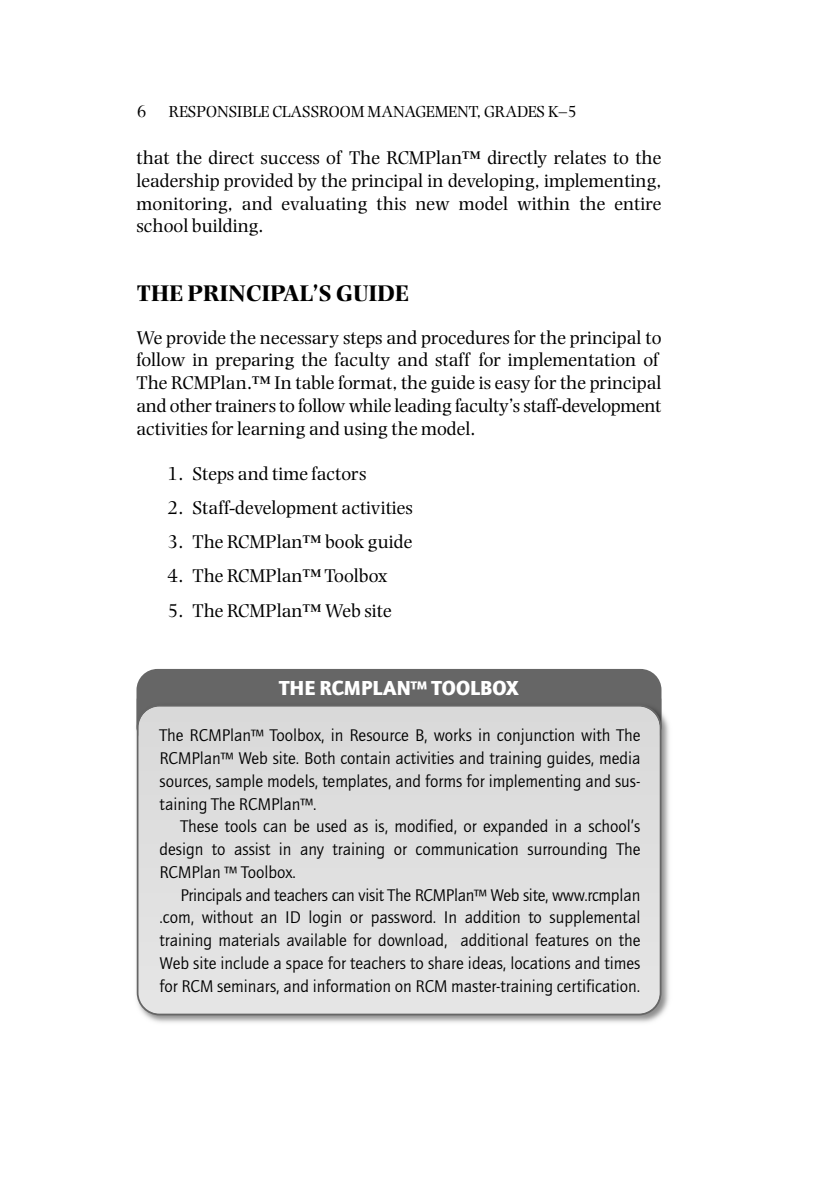
<style>
.page{position:relative;width:819px;height:1197px;background:#fff}
.page>*{position:absolute;margin:0;border:0;box-sizing:border-box;transform-origin:0 0}
.t1{font:700 23.62px "Photina";color:#000}
.t2{font:900 21px "Quay Sans EF";color:#fff}
.t3{font:19.25px/22.8px "Photina";color:#000;text-align:justify}
.t4{font:17.5px "Quay Sans EF";color:#000}
.t5{font:17.5px "Photina";color:#000}
.t6{font:16.62px "Photina";color:#000}
</style>
<div class="page">
<div style="left:136px;top:669px;width:526px;height:79px;background:#666;border-radius:21px"></div>
<img style="left:136px;top:698px;width:533px;height:325px">
<div style="left:137px;top:705px;width:525px;height:310px;background:#dfdfdf"></div>
<p class="t5" style="left:136px;top:105px;width:12px">6</p>
<p class="t6" style="left:169px;top:106px;width:410px">RESPONSIBLE CLASSROOM MANAGEMENT, GRADES K–5</p>
<p class="t3" style="left:136px;top:148px;width:527px">that the direct success of The RCMPlan™ directly relates to the leadership provided by the principal in developing, implementing, monitoring, and evaluating this new model within the entire school building.</p>
<p class="t1" style="left:136px;top:284px;width:274px">THE PRINCIPAL’S GUIDE</p>
<p class="t3" style="left:136px;top:327px;width:527px;text-align:left">We provide the necessary steps and procedures for the principal to follow in preparing the faculty and staff for implementation of The RCMPlan.™ In table format, the guide is easy for the principal and other trainers to follow while leading faculty’s staff-development activities for learning and using the model.</p>
<p class="t3" style="left:167px;top:464px;width:201px">1. Steps and time factors</p>
<p class="t3" style="left:167px;top:498px;width:247px">2. Staff-development activities</p>
<p class="t3" style="left:167px;top:532px;width:247px">3. The RCMPlan™ book guide</p>
<p class="t3" style="left:167px;top:566px;width:222px">4. The RCMPlan™Toolbox</p>
<p class="t3" style="left:167px;top:600px;width:226px">5. The RCMPlan™ Web site</p>
<p class="t2" style="left:279px;top:680px;width:241px">THE RCMPLAN™ TOOLBOX</p>
<p class="t4" style="left:159px;top:729px;width:483px">The RCMPlan™ Toolbox, in Resource B, works in conjunction with The</p>
<p class="t4" style="left:159px;top:752px;width:483px">RCMPlan™ Web site. Both contain activities and training guides, media</p>
<p class="t4" style="left:159px;top:774px;width:483px">sources, sample models, templates, and forms for implementing and sus-</p>
<p class="t4" style="left:159px;top:797px;width:159px">taining The RCMPlan™.</p>
<p class="t4" style="left:180px;top:820px;width:462px">These tools can be used as is, modified, or expanded in a school’s</p>
<p class="t4" style="left:159px;top:843px;width:483px">design to assist in any training or communication surrounding The</p>
<p class="t4" style="left:159px;top:865px;width:138px">RCMPlan ™ Toolbox.</p>
<p class="t4" style="left:180px;top:888px;width:462px">Principals and teachers can visit The RCMPlan™ Web site, www.rcmplan</p>
<p class="t4" style="left:159px;top:911px;width:483px">.com, without an ID login or password. In addition to supplemental</p>
<p class="t4" style="left:159px;top:934px;width:483px">training materials available for download, additional features on the</p>
<p class="t4" style="left:159px;top:956px;width:483px">Web site include a space for teachers to share ideas, locations and times</p>
<p class="t4" style="left:159px;top:979px;width:482px">for RCM seminars, and information on RCM master-training certification.</p>
</div>
